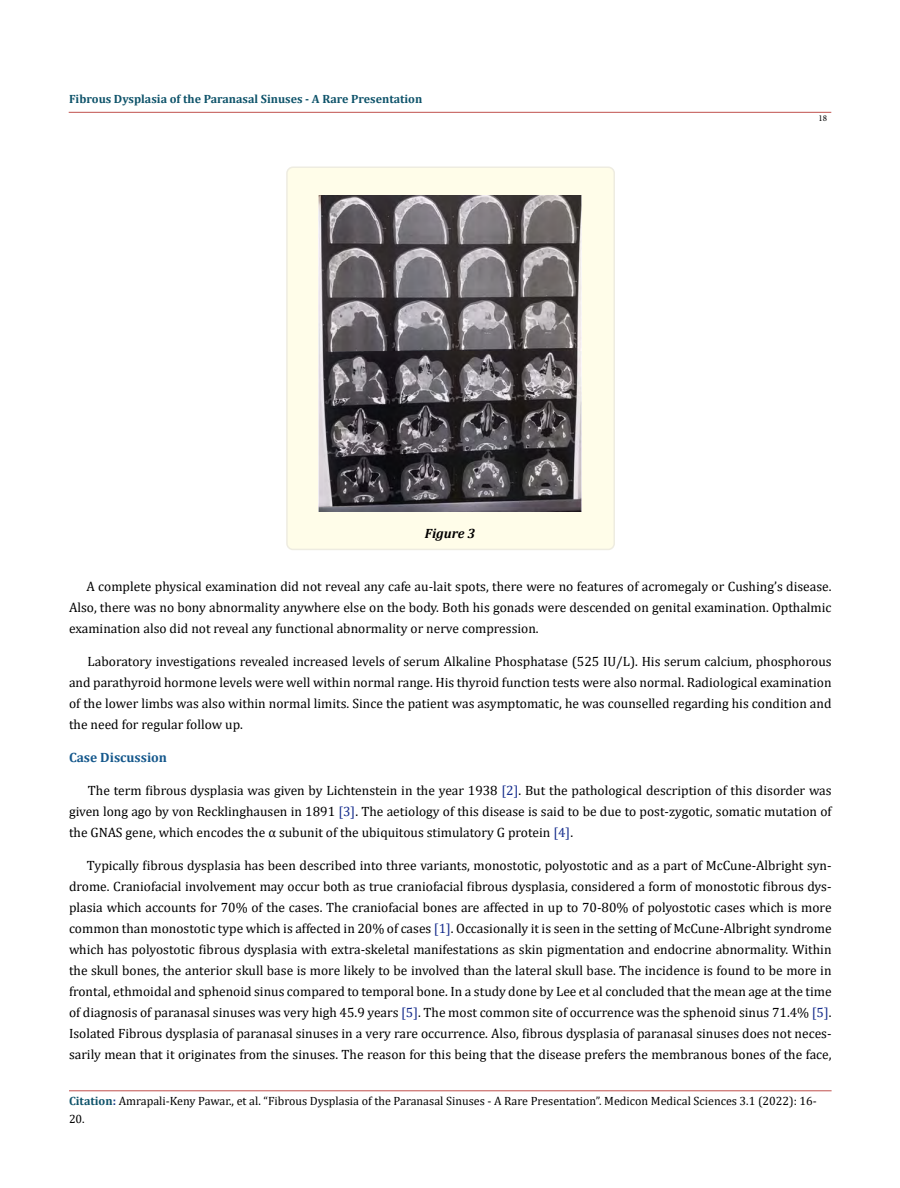
<style>
.page{position:relative;width:900px;height:1188px;background:#fff}
.page>*{position:absolute;margin:0;border:0;box-sizing:border-box;transform-origin:0 0}
.t1{font:13.5px/21px "Cambria";color:#000;text-align:justify}
.t2{font:700 13.5px "Cambria";color:#15588c}
.t3{font:italic 700 13.5px "Cambria";color:#000}
.t4{font:12px/18px "Cambria";color:#000}
.t5{font:700 12px "Cambria";color:#0e536a}
.t6{font:9px "Minion Pro";color:#000}
.s1{color:#152c8c}
.s2{font-weight:700;color:#0e536a}
.s3{font-weight:700;color:#173e88}
</style>
<div class="page">
<hr style="left:69px;top:1091px;width:763px;height:1px;background:#c0504d">
<hr style="left:69px;top:112px;width:762px;height:1px;background:#c0504d">
<div style="left:287px;top:167px;width:327px;height:382px;background:#fffde9;border-radius:6px"></div>
<div style="left:286px;top:166px;width:329px;height:384px;border:2px solid #eeece1;border-radius:6px"></div>
<img style="left:319px;top:196px;width:262px;height:316px">
<p class="t5" style="left:69px;top:90px;width:355px">Fibrous Dysplasia of the Paranasal Sinuses - A Rare Presentation</p>
<p class="t3" style="left:425px;top:524px;width:52px">Figure 3</p>
<p class="t6" style="left:818px;top:112px;width:10px">18</p>
<p class="t1" style="left:69px;top:576px;width:764px;text-indent:17px">A complete physical examination did not reveal any cafe au-lait spots, there were no features of acromegaly or Cushing’s disease.<br>Also, there was no bony abnormality anywhere else on the body. Both his gonads were descended on genital examination. Opthalmic examination also did not reveal any functional abnormality or nerve compression.</p>
<p class="t1" style="left:69px;top:651px;width:764px;text-indent:19px">Laboratory investigations revealed increased levels of serum Alkaline Phosphatase (525 IU/L). His serum calcium, phosphorous and parathyroid hormone levels were well within normal range. His thyroid function tests were also normal. Radiological examination of the lower limbs was also within normal limits. Since the patient was asymptomatic, he was counselled regarding his condition and the need for regular follow up.</p>
<p class="t2" style="left:69px;top:748px;width:100px">Case Discussion</p>
<p class="t1" style="left:69px;top:780px;width:764px;text-indent:19px">The term fibrous dysplasia was given by Lichtenstein in the year 1938 <span class="s1">[2]</span>. But the pathological description of this disorder was given long ago by von Recklinghausen in 1891 <span class="s1">[3]</span>. The aetiology of this disease is said to be due to post-zygotic, somatic mutation of the GNAS gene, which encodes the α subunit of the ubiquitous stimulatory G protein <span class="s1">[4]</span>.</p>
<p class="t1" style="left:69px;top:855px;width:764px;text-indent:18px">Typically fibrous dysplasia has been described into three variants, monostotic, polyostotic and as a part of McCune-Albright syn&shy;drome. Craniofacial involvement may occur both as true craniofacial fibrous dysplasia, considered a form of monostotic fibrous dys&shy;plasia which accounts for 70% of the cases. The craniofacial bones are affected in up to 70-80% of polyostotic cases which is more common than monostotic type which is affected in 20% of cases <span class="s1">[1]</span>. Occasionally it is seen in the setting of McCune-Albright syndrome which has polyostotic fibrous dysplasia with extra-skeletal manifestations as skin pigmentation and endocrine abnormality. Within the skull bones, the anterior skull base is more likely to be involved than the lateral skull base. The incidence is found to be more in frontal, ethmoidal and sphenoid sinus compared to temporal bone. In a study done by Lee et al concluded that the mean age at the time of diagnosis of paranasal sinuses was very high 45.9 years <span class="s1">[5]</span>. The most common site of occurrence was the sphenoid sinus 71.4% <span class="s1">[5]</span>.<br>Isolated Fibrous dysplasia of paranasal sinuses in a very rare occurrence. Also, fibrous dysplasia of paranasal sinuses does not neces&shy;sarily mean that it originates from the sinuses. The reason for this being that the disease prefers the membranous bones of the face,</p>
<p class="t4" style="left:69px;top:1092px;width:749px"><span class="s2">Citation</span><span class="s3">:</span> Amrapali-Keny Pawar., et al. “Fibrous Dysplasia of the Paranasal Sinuses - A Rare Presentation”. Medicon Medical Sciences 3.1 (2022): 16-<br>20.</p>
</div>
